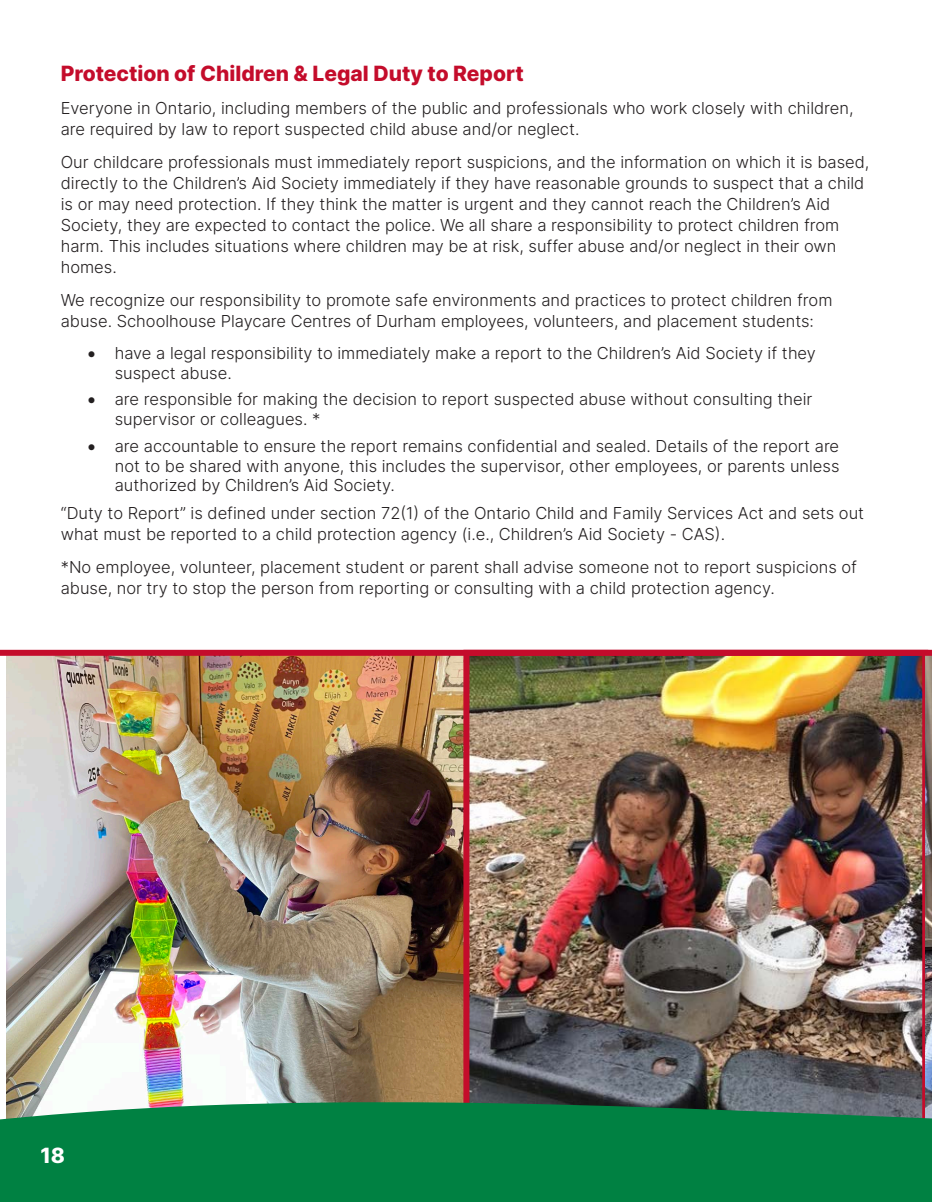
<style>
.page{position:relative;width:932px;height:1202px;background:#fff}
.page>*{position:absolute;margin:0;border:0;box-sizing:border-box;transform-origin:0 0}
.Subheading{font:21px "Inter";color:#c40c2b}
.t1{font:21px "Inter";color:#fff}
.t2{font:16.5px/21px "Inter";color:#231f20}
</style>
<div class="page">
<img style="left:7px;top:656px;width:925px;height:445px">
<img style="left:463px;top:656px;width:465px;height:445px">
<svg style="left:0;top:1101px;width:932px;height:101px;background:#0a8247"></svg>
<div style="left:0;top:650px;width:932px;height:6px;background:#c40c2b"></div>
<p class="Subheading" style="left:61px;top:58px;width:464px">Protection of Children &amp; Legal Duty to Report</p>
<p class="t2" style="left:61px;top:97px;width:794px">Everyone in Ontario, including members of the public and professionals who work closely with children, are required by law to report suspected child abuse and/or neglect.</p>
<p class="t2" style="left:61px;top:151px;width:810px">Our childcare professionals must immediately report suspicions, and the information on which it is based, directly to the Children’s Aid Society immediately if they have reasonable grounds to suspect that a child is or may need protection. If they think the matter is urgent and they cannot reach the Children’s Aid Society, they are expected to contact the police. We all share a responsibility to protect children from harm. This includes situations where children may be at risk, suffer abuse and/or neglect in their own homes.</p>
<p class="t2" style="left:61px;top:289px;width:773px">We recognize our responsibility to promote safe environments and practices to protect children from abuse. Schoolhouse Playcare Centres of Durham employees, volunteers, and placement students:</p>
<p class="t2" style="left:115px;top:343px;width:702px;line-height:19.8px;text-indent:-27px">• have a legal responsibility to immediately make a report to the Children’s Aid Society if they suspect abuse.</p>
<p class="t2" style="left:115px;top:389px;width:699px;line-height:19.8px;text-indent:-27px">• are responsible for making the decision to report suspected abuse without consulting their supervisor or colleagues. *</p>
<p class="t2" style="left:115px;top:435px;width:726px;line-height:19.8px;text-align:justify;text-indent:-27px">• are accountable to ensure the report remains confidential and sealed. Details of the report are not to be shared with anyone, this includes the supervisor, other employees, or parents unless authorized by Children’s Aid Society.</p>
<p class="t2" style="left:61px;top:502px;width:804px">“Duty to Report” is defined under section 72(1) of the Ontario Child and Family Services Act and sets out what must be reported to a child protection agency (i.e., Children’s Aid Society - CAS).</p>
<p class="t2" style="left:61px;top:556px;width:797px">*No employee, volunteer, placement student or parent shall advise someone not to report suspicions of abuse, nor try to stop the person from reporting or consulting with a child protection agency.</p>
<p class="t1" style="left:40px;top:1140px;width:26px">18</p>
</div>
